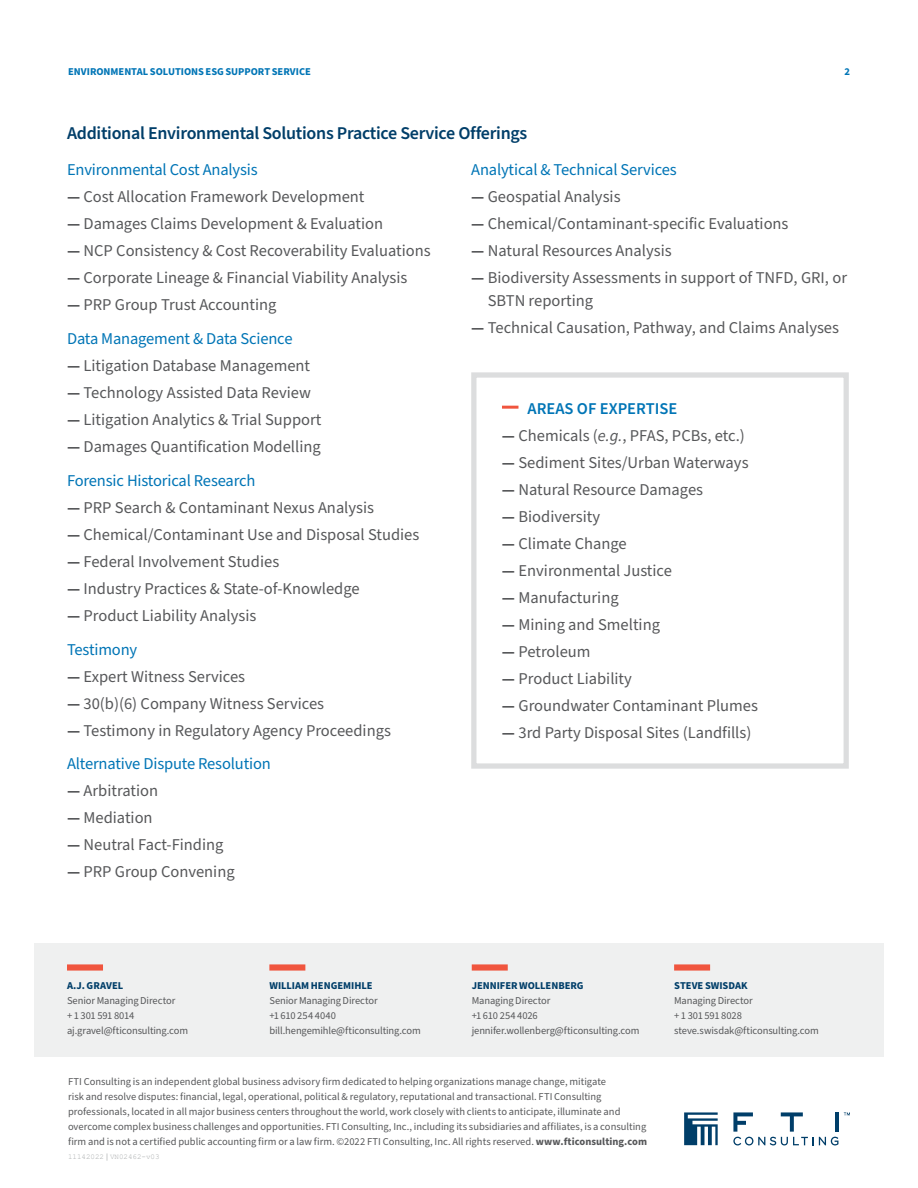
<style>
.page{position:relative;width:918px;height:1188px;background:#fff}
.page>*{position:absolute;margin:0;border:0;box-sizing:border-box;transform-origin:0 0}
.Subhead_L1_-_MAIN_co{font:600 18px "Source Sans Pro";letter-spacing:-.015em;color:#003e69}
.t1{font:16.5px/22.5px "Source Sans Pro";color:#57585a}
.Subhead_L2{font:16.5px "Source Sans Pro";letter-spacing:-.01em;color:#0075b6}
.Accent_Line_SubHeade{font:600 16.5px "Source Sans Pro";color:#0075b6}
.Contacts_Name-Nest{font:10.5px/15px "Source Sans Pro";color:#57585a}
.t2{font:700 10.5px "Source Sans Pro";color:#0075b6}
.s1{font-weight:700}
.s2{font-style:italic}
.s3{font-weight:700;color:#003e69}
</style>
<div class="page">
<svg style="left:502px;top:406px;width:17px;height:3px"></svg>
<div style="left:471px;top:372px;width:378px;height:397px;border:5px solid #dcddde"></div>
<div style="left:34px;top:943px;width:850px;height:114px;background:#eff0f0"></div>
<svg style="left:67px;top:964px;width:36px;height:7px"></svg>
<svg style="left:269px;top:964px;width:37px;height:7px"></svg>
<svg style="left:472px;top:964px;width:36px;height:7px"></svg>
<svg style="left:674px;top:964px;width:37px;height:7px"></svg>
<svg style="left:684px;top:1112px;width:34px;height:33px"></svg>
<svg style="left:844px;top:1112px;width:6px;height:3px"></svg>
<hr style="left:835px;top:1112px;width:4px;height:20px;background:#003e69">
<svg style="left:733px;top:1112px;width:105px;height:33px"></svg>
<p class="t2" style="left:68px;top:64px;width:13px">ENVIRONMENTAL</p>
<p class="t2" style="left:150px;top:64px;width:32px">SOLUTIONS</p>
<p class="t2" style="left:206px;top:64px;width:53px">ESG SUPPORT</p>
<p class="t2" style="left:272px;top:64px;width:13px">SERVICE</p>
<p class="t2" style="left:844px;top:64px;width:7px">2</p>
<p class="Subhead_L1_-_MAIN_co" style="left:67px;top:121px;width:462px">Additional Environmental Solutions Practice Service Offerings</p>
<p class="Subhead_L2" style="left:67px;top:159px;width:192px">Environmental Cost Analysis</p>
<p class="t1" style="left:67px;top:186px;width:299px"><span class="s1">—</span> Cost Allocation Framework Development</p>
<p class="t1" style="left:67px;top:213px;width:318px"><span class="s1">—</span> Damages Claims Development &amp; Evaluation</p>
<p class="t1" style="left:67px;top:240px;width:365px"><span class="s1">—</span> NCP Consistency &amp; Cost Recoverability Evaluations</p>
<p class="t1" style="left:67px;top:267px;width:342px"><span class="s1">—</span> Corporate Lineage &amp; Financial Viability Analysis</p>
<p class="t1" style="left:67px;top:294px;width:211px"><span class="s1">—</span> PRP Group Trust Accounting</p>
<p class="Subhead_L2" style="left:67px;top:328px;width:227px">Data Management &amp; Data Science</p>
<p class="t1" style="left:67px;top:355px;width:245px"><span class="s1">—</span> Litigation Database Management</p>
<p class="t1" style="left:67px;top:382px;width:246px"><span class="s1">—</span> Technology Assisted Data Review</p>
<p class="t1" style="left:67px;top:409px;width:256px"><span class="s1">—</span> Litigation Analytics &amp; Trial Support</p>
<p class="t1" style="left:67px;top:436px;width:255px"><span class="s1">—</span> Damages Quantification Modelling</p>
<p class="Subhead_L2" style="left:67px;top:469px;width:190px">Forensic Historical Research</p>
<p class="t1" style="left:67px;top:497px;width:309px"><span class="s1">—</span> PRP Search &amp; Contaminant Nexus Analysis</p>
<p class="t1" style="left:67px;top:524px;width:354px"><span class="s1">—</span> Chemical/Contaminant Use and Disposal Studies</p>
<p class="t1" style="left:67px;top:551px;width:214px"><span class="s1">—</span> Federal Involvement Studies</p>
<p class="t1" style="left:67px;top:578px;width:294px"><span class="s1">—</span> Industry Practices &amp; State-of-Knowledge</p>
<p class="t1" style="left:67px;top:605px;width:191px"><span class="s1">—</span> Product Liability Analysis</p>
<p class="Subhead_L2" style="left:67px;top:638px;width:72px">Testimony</p>
<p class="t1" style="left:67px;top:665px;width:180px"><span class="s1">—</span> Expert Witness Services</p>
<p class="t1" style="left:67px;top:692px;width:259px"><span class="s1">—</span> 30(b)(6) Company Witness Services</p>
<p class="t1" style="left:67px;top:719px;width:325px"><span class="s1">—</span> Testimony in Regulatory Agency Proceedings</p>
<p class="Subhead_L2" style="left:67px;top:753px;width:205px">Alternative Dispute Resolution</p>
<p class="t1" style="left:67px;top:780px;width:93px"><span class="s1">—</span> Arbitration</p>
<p class="t1" style="left:67px;top:807px;width:87px"><span class="s1">—</span> Mediation</p>
<p class="t1" style="left:67px;top:834px;width:158px"><span class="s1">—</span> Neutral Fact-Finding</p>
<p class="t1" style="left:67px;top:861px;width:169px"><span class="s1">—</span> PRP Group Convening</p>
<p class="Subhead_L2" style="left:471px;top:159px;width:207px">Analytical &amp; Technical Services</p>
<p class="t1" style="left:471px;top:186px;width:151px"><span class="s1">—</span> Geospatial Analysis</p>
<p class="t1" style="left:471px;top:213px;width:319px"><span class="s1">—</span> Chemical/Contaminant-specific Evaluations</p>
<p class="t1" style="left:471px;top:240px;width:202px"><span class="s1">—</span> Natural Resources Analysis</p>
<p class="t1" style="left:488px;top:267px;width:361px;text-indent:-16px"><span class="s1">—</span> Biodiversity Assessments in support of TNFD, GRI, or<br>SBTN reporting</p>
<p class="t1" style="left:471px;top:317px;width:369px"><span class="s1">—</span> Technical Causation, Pathway, and Claims Analyses</p>
<p class="Accent_Line_SubHeade" style="left:527px;top:397px;width:151px">AREAS OF EXPERTISE</p>
<p class="t1" style="left:502px;top:425px;width:244px"><span class="s1">—</span> Chemicals (<span class="s2">e.g.</span>, PFAS, PCBs, etc.)</p>
<p class="t1" style="left:502px;top:452px;width:248px"><span class="s1">—</span> Sediment Sites/Urban Waterways</p>
<p class="t1" style="left:502px;top:479px;width:203px"><span class="s1">—</span> Natural Resource Damages</p>
<p class="t1" style="left:502px;top:506px;width:100px"><span class="s1">—</span> Biodiversity</p>
<p class="t1" style="left:502px;top:533px;width:126px"><span class="s1">—</span> Climate Change</p>
<p class="t1" style="left:502px;top:560px;width:172px"><span class="s1">—</span> Environmental Justice</p>
<p class="t1" style="left:502px;top:587px;width:118px"><span class="s1">—</span> Manufacturing</p>
<p class="t1" style="left:502px;top:614px;width:160px"><span class="s1">—</span> Mining and Smelting</p>
<p class="t1" style="left:502px;top:641px;width:90px"><span class="s1">—</span> Petroleum</p>
<p class="t1" style="left:502px;top:668px;width:131px"><span class="s1">—</span> Product Liability</p>
<p class="t1" style="left:502px;top:695px;width:257px"><span class="s1">—</span> Groundwater Contaminant Plumes</p>
<p class="t1" style="left:502px;top:722px;width:251px"><span class="s1">—</span> 3rd Party Disposal Sites (Landfills)</p>
<p class="Contacts_Name-Nest" style="left:67px;top:978px;width:123px"><span class="s3">A.J. GRAVEL<br></span>Senior Managing Director<br>+ 1 301 591 8014 aj.gravel@fticonsulting.com</p>
<p class="Contacts_Name-Nest" style="left:269px;top:978px;width:153px"><span class="s3">WILLIAM HENGEMIHLE<br></span>Senior Managing Director<br>+1 610 254 4040 bill.hengemihle@fticonsulting.com</p>
<p class="Contacts_Name-Nest" style="left:472px;top:978px;width:169px"><span class="s3">JENNIFER WOLLENBERG<br></span>Managing Director<br>+1 610 254 4026 jennifer.wollenberg@fticonsulting.com</p>
<p class="Contacts_Name-Nest" style="left:674px;top:978px;width:146px"><span class="s3">STEVE SWISDAK<br></span>Managing Director<br>+ 1 301 591 8028 steve.swisdak@fticonsulting.com</p>
<p class="Contacts_Name-Nest" style="left:68px;top:1075px;width:581px">FTI Consulting is an independent global business advisory firm dedicated to helping organizations manage change, mitigate<br>risk and resolve disputes: financial, legal, operational, political &amp; regulatory, reputational and transactional. FTI Consulting professionals, located in all major business centers throughout the world, work closely with clients to anticipate, illuminate and overcome complex business challenges and opportunities. FTI Consulting, Inc., including its subsidiaries and affiliates, is a consulting firm and is not a certified public accounting firm or a law firm. ©2022 FTI Consulting, Inc. All rights reserved. <span class="s1">WWW.FTICONSULTING.COM</span></p>
</div>
